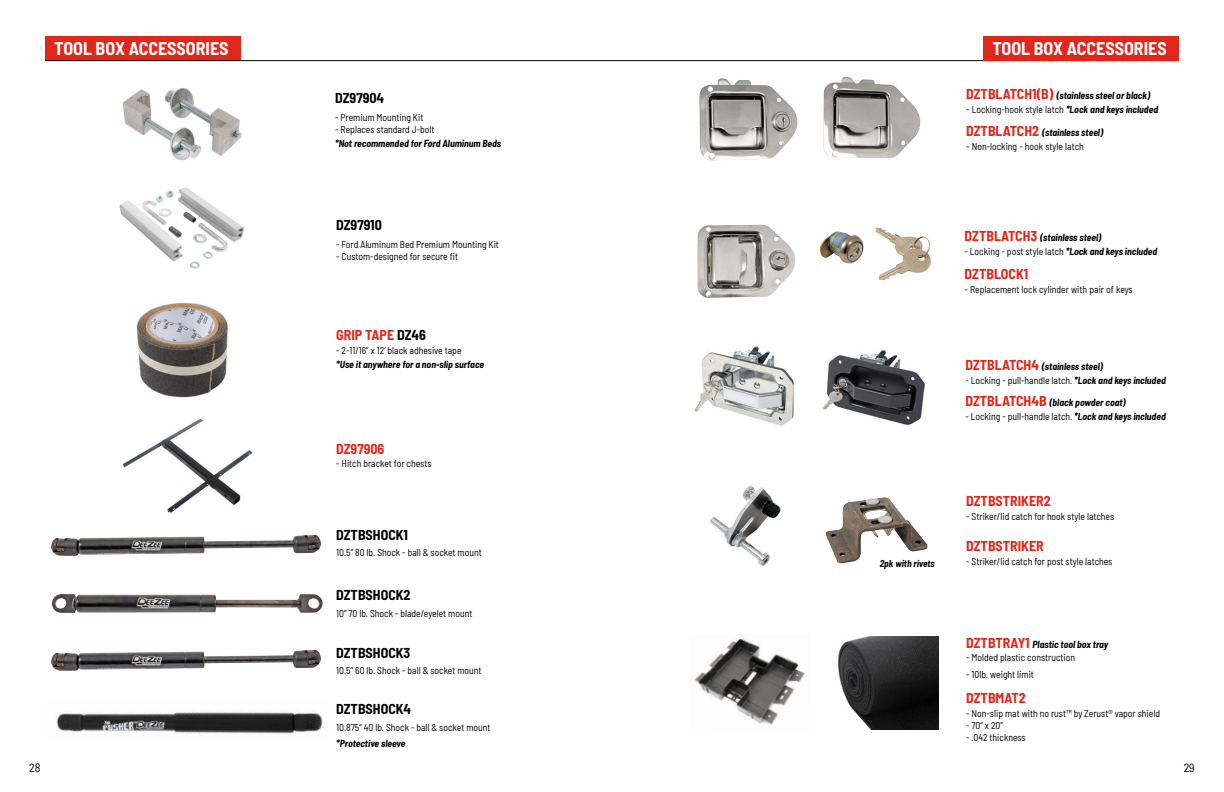
<style>
.page{position:relative;width:1224px;height:792px;background:#fff}
.page>*{position:absolute;margin:0;border:0;box-sizing:border-box;transform-origin:0 0}
.t1{font:700 semi-condensed 18px "Barlow";color:#fff}
.t2{font:700 semi-condensed 14px "Barlow";color:#df271c}
.t3{font:700 semi-condensed 14px "Barlow";color:#000}
.t4{font:semi-condensed 12px "Barlow";color:#000}
.t5{font:semi-condensed 10px "Barlow";color:#000}
.t6{font:italic 700 semi-condensed 10px "Barlow";color:#000}
.t7{font:italic 700 semi-condensed 9.8px "Barlow";color:#000}
.s1{color:#000}
.s2{font-style:normal;font-size:14px;color:#df271c}
.s3{font-weight:700;font-style:italic}
</style>
<div class="page">
<div style="left:45px;top:36px;width:196px;height:24px;background:#df271c"></div>
<hr style="left:45px;top:60px;width:1134px;height:1px;background:#000">
<img style="left:136px;top:302px;width:92px;height:96px">
<img style="left:122px;top:418px;width:131px;height:95px">
<img style="left:51px;top:534px;width:270px;height:22px">
<img style="left:51px;top:649px;width:270px;height:22px">
<img style="left:56px;top:712px;width:267px;height:22px">
<img style="left:52px;top:594px;width:271px;height:19px">
<img style="left:122px;top:88px;width:120px;height:73px">
<img style="left:119px;top:187px;width:125px;height:75px">
<div style="left:983px;top:36px;width:196px;height:24px;background:#df271c"></div>
<img style="left:699px;top:78px;width:99px;height:83px">
<img style="left:697px;top:225px;width:99px;height:73px">
<img style="left:819px;top:227px;width:112px;height:53px">
<img style="left:824px;top:77px;width:97px;height:81px">
<img style="left:825px;top:497px;width:103px;height:66px">
<img style="left:710px;top:485px;width:71px;height:81px">
<img style="left:694px;top:346px;width:100px;height:80px">
<img style="left:822px;top:349px;width:102px;height:76px">
<img style="left:694px;top:638px;width:111px;height:87px">
<img style="left:837px;top:637px;width:101px;height:93px">
<h1 class="t1" style="left:54px;top:35px;width:176px">TOOL BOX ACCESSORIES</h1>
<h2 class="t3" style="left:335px;top:88px;width:51px">DZ97904</h2>
<p class="t5" style="left:335px;top:110px;width:90px">- Premium Mounting Kit</p>
<p class="t5" style="left:335px;top:122px;width:101px">- Replaces standard J-bolt</p>
<p class="t6" style="left:335px;top:136px;width:167px">*Not recommended for Ford Aluminum Beds</p>
<h2 class="t3" style="left:336px;top:214px;width:47px">DZ97910</h2>
<p class="t5" style="left:336px;top:237px;width:164px">- Ford Aluminum Bed Premium Mounting Kit</p>
<p class="t5" style="left:336px;top:249px;width:123px">- Custom-designed for secure fit</p>
<h2 class="t2" style="left:336px;top:325px;width:91px">GRIP TAPE <span class="s1">DZ46</span></h2>
<p class="t5" style="left:336px;top:343px;width:127px">- 2-11/16” x 12’ black adhesive tape</p>
<p class="t6" style="left:336px;top:357px;width:150px">*Use it anywhere for a non-slip surface</p>
<h2 class="t2" style="left:336px;top:438px;width:50px">DZ97906</h2>
<p class="t5" style="left:336px;top:457px;width:97px">- Hitch bracket for chests</p>
<h2 class="t3" style="left:336px;top:524px;width:73px">DZTBSHOCK1</h2>
<p class="t5" style="left:336px;top:545px;width:147px">10.5” 80 lb. Shock - ball &amp; socket mount</p>
<h2 class="t3" style="left:336px;top:585px;width:76px">DZTBSHOCK2</h2>
<p class="t5" style="left:336px;top:606px;width:138px">10” 70 lb. Shock - blade/eyelet mount</p>
<h2 class="t3" style="left:336px;top:642px;width:76px">DZTBSHOCK3</h2>
<p class="t5" style="left:336px;top:663px;width:147px">10.5” 60 lb. Shock - ball &amp; socket mount</p>
<h2 class="t3" style="left:336px;top:699px;width:77px">DZTBSHOCK4</h2>
<p class="t5" style="left:336px;top:720px;width:156px">10.875” 40 lb. Shock - ball &amp; socket mount</p>
<p class="t6" style="left:336px;top:736px;width:71px">*Protective sleeve</p>
<h1 class="t1" style="left:992px;top:35px;width:176px">TOOL BOX ACCESSORIES</h1>
<p class="t6" style="left:966px;top:89px;width:185px"><span class="s2">DZTBLATCH1(B)</span> (stainless steel or black)</p>
<p class="t5" style="left:966px;top:103px;width:193px">- Locking-hook style latch <span class="s3">*Lock and keys included</span></p>
<p class="t6" style="left:966px;top:125px;width:138px"><span class="s2">DZTBLATCH2</span> (stainless steel)</p>
<p class="t5" style="left:966px;top:139px;width:119px">- Non-locking - hook style latch</p>
<p class="t7" style="left:880px;top:556px;width:57px">2pk with rivets</p>
<p class="t6" style="left:965px;top:230px;width:138px"><span class="s2">DZTBLATCH3</span> (stainless steel)</p>
<p class="t5" style="left:965px;top:244px;width:194px">- Locking - post style latch <span class="s3">*Lock and keys included</span></p>
<h2 class="t2" style="left:965px;top:264px;width:65px">DZTBLOCK1</h2>
<p class="t5" style="left:965px;top:282px;width:170px">- Replacement lock cylinder with pair of keys</p>
<p class="t6" style="left:965px;top:359px;width:139px"><span class="s2">DZTBLATCH4</span> (stainless steel)</p>
<p class="t5" style="left:965px;top:373px;width:202px">- Locking - pull-handle latch. <span class="s3">*Lock and keys included</span></p>
<p class="t6" style="left:965px;top:396px;width:162px"><span class="s2">DZTBLATCH4B</span> (black powder coat)</p>
<p class="t5" style="left:965px;top:409px;width:202px">- Locking - pull-handle latch. <span class="s3">*Lock and keys included</span></p>
<h2 class="t2" style="left:966px;top:491px;width:86px">DZTBSTRIKER2</h2>
<p class="t5" style="left:966px;top:509px;width:150px">- Striker/lid catch for hook style latches</p>
<h2 class="t2" style="left:966px;top:536px;width:79px">DZTBSTRIKER</h2>
<p class="t5" style="left:966px;top:554px;width:148px">- Striker/lid catch for post style latches</p>
<p class="t6" style="left:966px;top:637px;width:144px"><span class="s2">DZTBTRAY1</span> Plastic tool box tray</p>
<p class="t5" style="left:966px;top:650px;width:110px">- Molded plastic construction</p>
<p class="t5" style="left:966px;top:667px;width:69px">- 10lb. weight limit</p>
<h2 class="t2" style="left:966px;top:688px;width:61px">DZTBMAT2</h2>
<p class="t5" style="left:966px;top:706px;width:195px">- Non-slip mat with no rust™ by Zerust® vapor shield</p>
<p class="t5" style="left:966px;top:718px;width:38px">- 70” x 20”</p>
<p class="t5" style="left:966px;top:730px;width:61px">- .042 thickness</p>
<p class="t4" style="left:29px;top:759px;width:13px">28</p>
<p class="t4" style="left:1184px;top:759px;width:13px">29</p>
</div>
